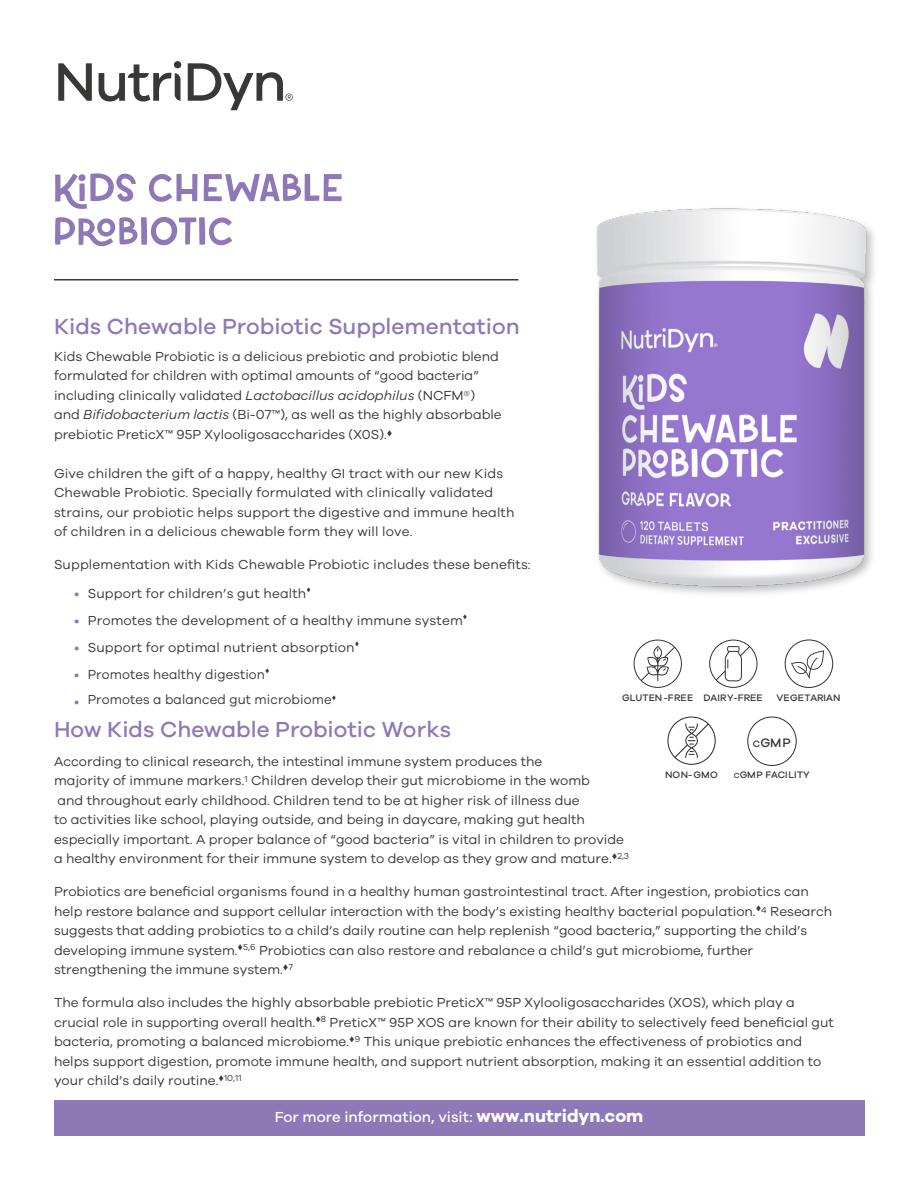
<style>
.page{position:relative;width:918px;height:1188px;background:#fff}
.page>*{position:absolute;margin:0;border:0;box-sizing:border-box;transform-origin:0 0}
.t1{font:500 22.5px "Galano Grotesque";color:#8f78b6}
.t2{font:500 15px "Galano Grotesque";color:#fff}
.t3{font:13.5px/19.5px "Galano Grotesque";color:#363936}
.t4{font:13.5px "Galano Grotesque";color:#363936;scale:.96 1}
.t5{font:500 12.6px "Galano Grotesque";color:#323332}
.t6{font:500 9.75px "Galano Grotesque";color:#323332}
.s1{font-style:italic}
.s2{color:#8f78b6}
.s3{font-weight:700;font-size:18px}
.s4{font-size:9.45px}
.s5{font-size:7.5px}
</style>
<div class="page">
<div style="left:54px;top:1101px;width:811px;height:35px;background:#8f78b6"></div>
<hr style="left:54px;top:279px;width:464px;height:1px;background:#343935">
<svg style="left:58px;top:63px;width:34px;height:38px"></svg>
<svg style="left:188px;top:63px;width:105px;height:47px"></svg>
<svg style="left:99px;top:61px;width:82px;height:41px"></svg>
<div style="left:594px;top:206px;width:283px;height:392px;background:#231f20;opacity:.29"></div>
<img style="left:594px;top:206px;width:276px;height:387px">
<svg style="left:667px;top:716px;width:49px;height:49px"></svg>
<svg style="left:634px;top:640px;width:48px;height:48px"></svg>
<svg style="left:709px;top:640px;width:49px;height:48px"></svg>
<svg style="left:785px;top:639px;width:48px;height:49px"></svg>
<svg style="left:747px;top:717px;width:50px;height:49px"></svg>
<svg style="left:55px;top:173px;width:81px;height:36px"></svg>
<svg style="left:149px;top:173px;width:49px;height:29px"></svg>
<svg style="left:204px;top:173px;width:138px;height:28px"></svg>
<svg style="left:55px;top:217px;width:83px;height:30px"></svg>
<div style="left:141px;top:217px;width:6px;height:28px;background:#8f78b6"></div>
<svg style="left:150px;top:216px;width:46px;height:30px"></svg>
<div style="left:199px;top:217px;width:6px;height:28px;background:#8f78b6"></div>
<svg style="left:209px;top:217px;width:23px;height:28px"></svg>
<p class="t1" style="left:54px;top:312px;width:467px">Kids Chewable Probiotic Supplementation</p>
<p class="t3" style="left:54px;top:346px;width:449px">Kids Chewable Probiotic is a delicious prebiotic and probiotic blend formulated for children with optimal amounts of “good bacteria” including clinically validated <span class="s1">Lactobacillus acidophilus</span> (NCFM®) and <span class="s1">Bifidobacterium lactis</span> (Bi-07™), as well as the highly absorbable prebiotic PreticX™ 95P Xylooligosaccharides (X0S).▼</p>
<p class="t3" style="left:54px;top:463px;width:462px">Give children the gift of a happy, healthy GI tract with our new Kids Chewable Probiotic. Specially formulated with clinically validated strains, our probiotic helps support the digestive and immune health of children in a delicious chewable form they will love.</p>
<p class="t3" style="left:54px;top:554px;width:478px">Supplementation with Kids Chewable Probiotic includes these benefits:</p>
<p class="t3" style="left:74px;top:583px;width:234px"><span class="s2">•</span> Support for children’s gut health</p>
<p class="t3" style="left:74px;top:610px;width:390px"><span class="s2">•</span> Promotes the development of a healthy immune system</p>
<p class="t3" style="left:74px;top:637px;width:282px"><span class="s2">•</span> Support for optimal nutrient absorption</p>
<p class="t4" style="left:74px;top:666px;width:200px"><span class="s2">•</span> Promotes healthy digestion</p>
<p class="t4" style="left:74px;top:691px;width:270px"><span class="s2">•</span> Promotes a balanced gut microbiome</p>
<p class="t1" style="left:54px;top:716px;width:399px">How Kids Chewable Probiotic Works</p>
<p class="t3" style="left:54px;top:751px;width:577px">According to clinical research, the intestinal immune system produces the<br>majority of immune markers.<sup>1</sup> Children develop their gut microbiome in the womb<br>and throughout early childhood. Children tend to be at higher risk of illness due<br>to activities like school, playing outside, and being in daycare, making gut health especially important. A proper balance of “good bacteria” is vital in children to provide a healthy environment for their immune system to develop as they grow and mature.▼<sup>2,3</sup></p>
<p class="t3" style="left:54px;top:881px;width:780px">Probiotics are beneficial organisms found in a healthy human gastrointestinal tract. After ingestion, probiotics can help restore balance and support cellular interaction with the body’s existing healthy bacterial population.▼<sup>4</sup> Research suggests that adding probiotics to a child’s daily routine can help replenish “good bacteria,” supporting the child’s developing immune system.▼<sup>5,6</sup> Probiotics can also restore and rebalance a child’s gut microbiome, further strengthening the immune system.▼<sup>7</sup></p>
<p class="t3" style="left:54px;top:992px;width:781px">The formula also includes the highly absorbable prebiotic PreticX™ 95P Xylooligosaccharides (XOS), which play a crucial role in supporting overall health.▼<sup>8</sup> PreticX™ 95P XOS are known for their ability to selectively feed beneficial gut bacteria, promoting a balanced microbiome.▼<sup>9</sup> This unique prebiotic enhances the effectiveness of probiotics and helps support digestion, promote immune health, and support nutrient absorption, making it an essential addition to your child’s daily routine.▼<sup>10,11</sup></p>
<p class="t2" style="left:275px;top:1107px;width:370px">For more information, visit: <span class="s3">www.nutridyn.com</span></p>
<p class="t6" style="left:622px;top:692px;width:142px">GLUTEN-FREE DAIRY-FREE</p>
<p class="t6" style="left:777px;top:692px;width:65px">VEGETARIAN</p>
<p class="t5" style="left:753px;top:735px;width:39px"><span class="s4">C</span>GMP</p>
<p class="t6" style="left:734px;top:768px;width:78px"><span class="s5">C</span>GMP FACILITY</p>
<p class="t6" style="left:665px;top:769px;width:54px">NON-GMO</p>
</div>
